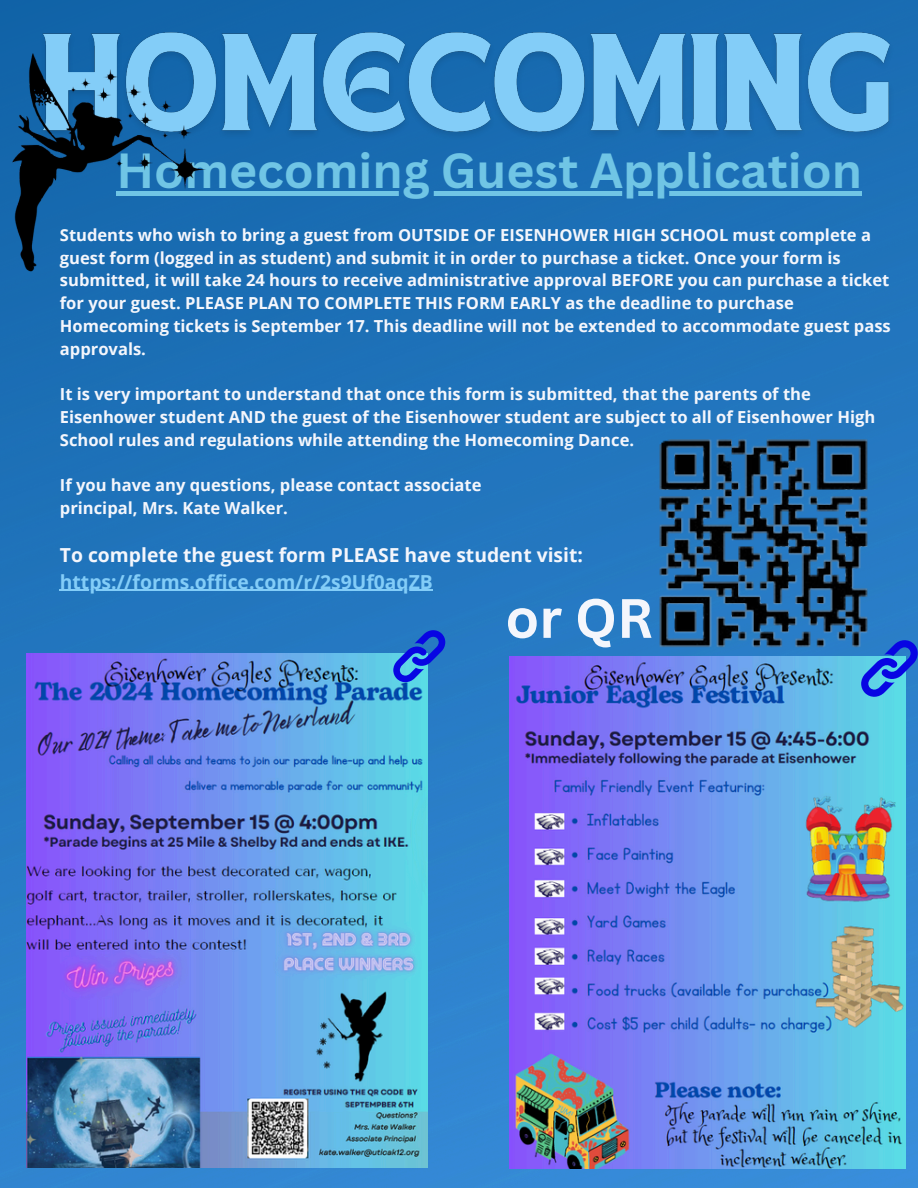
<style>
.page{position:relative;width:918px;height:1188px;background:#fff}
.page>*{position:absolute;margin:0;border:0;box-sizing:border-box;transform-origin:0 0}
.t1{font:700 54.15px "Canva Sans";color:#f4f6fc}
.t2{font:700 48px "Canva Sans";color:#70c5e5}
.t3{font:700 19.35px "Open Sans";color:#f4f6fc}
.t4{font:700 19.35px "Open Sans";color:#83cdf8}
.t5{font:700 16.5px/22.8px "Open Sans";color:#f4f6fc}
</style>
<div class="page">
<img style="left:0;top:0;width:918px;height:1188px">
<img style="left:27px;top:654px;width:400px;height:514px">
<img style="left:510px;top:656px;width:396px;height:512px">
<svg style="left:393px;top:630px;width:52px;height:52px;background:#2663d4"></svg>
<svg style="left:861px;top:640px;width:57px;height:57px;background:#2f70dd"></svg>
<img style="left:260px;top:25px;width:640px;height:137px">
<hr style="left:117px;top:191px;width:745px;height:4px;background:#70c5e5">
<hr style="left:60px;top:590px;width:373px;height:1px;background:#83cdf8">
<img style="left:0;top:12px;width:260px;height:313px">
<img style="left:653px;top:432px;width:225px;height:225px">
<p class="t2" style="left:117px;top:136px;width:747px">Homecoming Guest Application</p>
<p class="t5" style="left:60px;top:223px;width:832px">Students who wish to bring a guest from OUTSIDE OF EISENHOWER HIGH SCHOOL must complete a guest form (logged in as student) and submit it in order to purchase a ticket. Once your form is submitted, it will take 24 hours to receive administrative approval BEFORE you can purchase a ticket for your guest. PLEASE PLAN TO COMPLETE THIS FORM EARLY as the deadline to purchase Homecoming tickets is September 17. This deadline will not be extended to accommodate guest pass approvals.</p>
<p class="t5" style="left:60px;top:382px;width:817px">It is very important to understand that once this form is submitted, that the parents of the<br>Eisenhower student AND the guest of the Eisenhower student are subject to all of Eisenhower High<br>School rules and regulations while attending the Homecoming Dance.</p>
<p class="t5" style="left:60px;top:474px;width:423px">If you have any questions, please contact associate</p>
<p class="t5" style="left:60px;top:496px;width:230px">principal, Mrs. Kate Walker.</p>
<p class="t3" style="left:60px;top:541px;width:525px">To complete the guest form PLEASE have student visit:</p>
<h2 class="t4" style="left:60px;top:568px;width:375px">https://forms.office.com/r/2s9Uf0aqZB</h2>
<p class="t1" style="left:505px;top:580px;width:149px">or QR</p>
</div>
